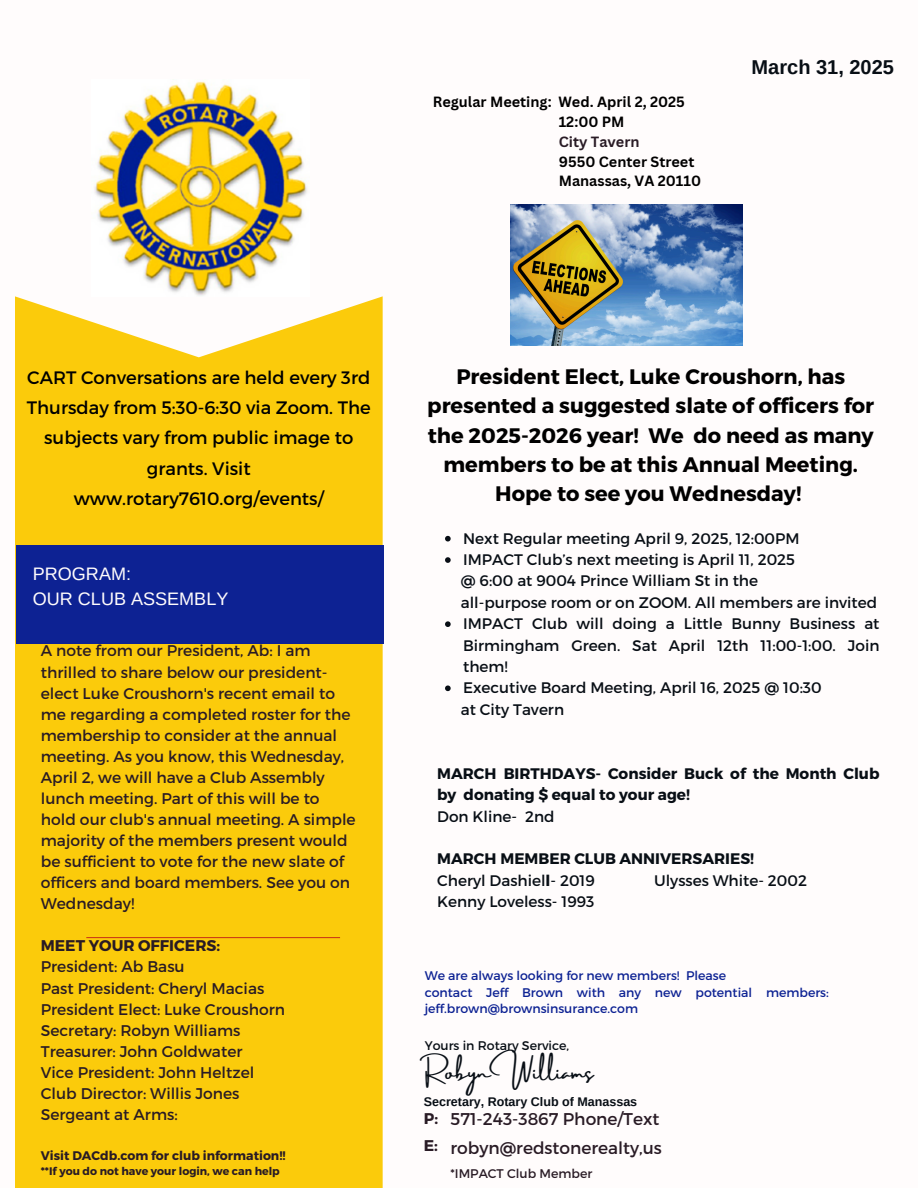
<style>
.page{position:relative;width:918px;height:1188px;background:#fff}
.page>*{position:absolute;margin:0;border:0;box-sizing:border-box;transform-origin:0 0}
.t1{font:700 21px/29.2px "Montserrat";color:#000;text-align:center}
.t2{font:21px "Amsterdam Three";color:#080e15}
.t3{font:700 19.95px "Arimo";color:#080e15}
.t4{font:18px/30.3px "Montserrat";color:#000;text-align:center}
.t5{font:18px/24.8px "Arimo";color:#fffcfc}
.t6{font:16.95px/29.2px "Montserrat";color:#291b25}
.t7{font:15.45px/21px "Montserrat";color:#291b25}
.t8{font:700 15.45px/26.4px "Montserrat";color:#291b25}
.t9{font:15.3px/21.3px "Montserrat";color:#080e15;text-align:justify}
.t10{font:700 15.3px/21.3px "Montserrat";color:#080e15}
.t11{font:700 14.4px/19.8px "Canva Sans";color:#000}
.t12{font:12.45px/16.6px "Montserrat";color:#0d2293}
.t13{font:700 12.45px "Montserrat";color:#291b25}
.t14{font:700 12.45px "Arimo";color:#080e15}
.t15{font:12.45px "Montserrat";color:#080e15}
.t16{font:12.45px "Montserrat";color:#291b25}
.t17{font:700 10.95px "Montserrat";color:#291b25}
.s1{color:#291b25}
.s2{font-weight:700}
</style>
<div class="page">
<div style="left:15px;top:296px;width:368px;height:892px;background:#fbcb0b"></div>
<div style="left:17px;top:545px;width:367px;height:98px;background:#0d2293"></div>
<hr style="left:86px;top:937px;width:254px;height:1px;background:#cd3f14">
<img style="left:94px;top:81px;width:214px;height:215px">
<img style="left:511px;top:205px;width:232px;height:140px">
<svg style="left:445px;top:536px;width:6px;height:5px"></svg>
<svg style="left:445px;top:557px;width:6px;height:6px"></svg>
<svg style="left:445px;top:621px;width:6px;height:6px"></svg>
<svg style="left:445px;top:685px;width:6px;height:6px"></svg>
<p class="t11" style="left:559px;top:91px;width:144px;text-indent:-126px">Regular Meeting: Wed. April 2, 2025<br>12:00 PM<br><span class="s1">City Tavern<br></span>9550 Center Street<br>Manassas, VA 20110</p>
<p class="t3" style="left:752px;top:56px;width:144px">March 31, 2025</p>
<p class="t4" style="left:27px;top:361px;width:345px">CART Conversations are held every 3rd<br>Thursday from 5:30-6:30 via Zoom. The subjects vary from public image to grants. Visit www.rotary7610.org/events/</p>
<h5 class="t1" style="left:427px;top:361px;width:448px">President Elect, Luke Croushorn, has presented a suggested slate of officers for the 2025-2026 year! We do need as many members to be at this Annual Meeting.<br>Hope to see you Wednesday!</h5>
<h3 class="t5" style="left:33px;top:561px;width:197px">PROGRAM:<br>OUR CLUB ASSEMBLY</h3>
<p class="t7" style="left:41px;top:640px;width:316px">A note from our President, Ab: I am thrilled to share below our president&shy;elect Luke Croushorn's recent email to me regarding a completed roster for the membership to consider at the annual meeting. As you know, this Wednesday, April 2, we will have a Club Assembly lunch meeting. Part of this will be to hold our club's annual meeting. A simple majority of the members present would be sufficient to vote for the new slate of officers and board members. See you on Wednesday!</p>
<p class="t8" style="left:41px;top:932px;width:181px">MEET YOUR OFFICERS:</p>
<p class="t7" style="left:41px;top:956px;width:145px">President: Ab Basu</p>
<p class="t7" style="left:41px;top:977px;width:225px">Past President: Cheryl Macias</p>
<p class="t7" style="left:41px;top:998px;width:246px">President Elect: Luke Croushorn</p>
<p class="t7" style="left:41px;top:1019px;width:201px">Secretary: Robyn Williams</p>
<p class="t7" style="left:41px;top:1040px;width:203px">Treasurer: John Goldwater</p>
<p class="t7" style="left:41px;top:1061px;width:215px">Vice President: John Heltzel</p>
<p class="t7" style="left:41px;top:1082px;width:200px">Club Director: Willis Jones</p>
<p class="t7" style="left:41px;top:1103px;width:138px">Sergeant at Arms:</p>
<p class="t13" style="left:41px;top:1148px;width:246px">Visit DACdb.com for club information!!</p>
<p class="t17" style="left:41px;top:1164px;width:240px">**If you do not have your login, we can help</p>
<p class="t9" style="left:463px;top:527px;width:338px">Next Regular meeting April 9, 2025, 12:00PM</p>
<h1 class="t9" style="left:463px;top:548px;width:333px">IMPACT Club’s next meeting is April 11, 2025</h1>
<p class="t9" style="left:461px;top:570px;width:299px">@ 6:00 at 9004 Prince William St in the</p>
<p class="t9" style="left:461px;top:591px;width:418px">all-purpose room or on ZOOM. All members are invited</p>
<p class="t9" style="left:463px;top:612px;width:418px">IMPACT Club will doing a Little Bunny Business at Birmingham Green. Sat April 12th 11:00-1:00. Join them!</p>
<p class="t9" style="left:463px;top:677px;width:360px">Executive Board Meeting, April 16, 2025 @ 10:30</p>
<p class="t9" style="left:461px;top:698px;width:105px">at City Tavern</p>
<p class="t10" style="left:437px;top:762px;width:444px">MARCH BIRTHDAYS- Consider Buck of the Month Club by donating $ equal to your age!</p>
<p class="t9" style="left:437px;top:805px;width:119px">Don Kline- 2nd</p>
<p class="t10" style="left:437px;top:848px;width:319px">MARCH MEMBER CLUB ANNIVERSARIES!</p>
<p class="t9" style="left:437px;top:869px;width:159px">Cheryl Dashiel<span class="s2">l</span>- 2019</p>
<p class="t9" style="left:654px;top:869px;width:154px">Ulysses White- 2002</p>
<p class="t9" style="left:437px;top:890px;width:159px">Kenny Loveless- 1993</p>
<h1 class="t12" style="left:425px;top:967px;width:303px">We are always looking for new members! Please</h1>
<h6 class="t12" style="left:425px;top:983px;width:406px">contact Jeff Brown with any new potential members: jeff.brown@brownsinsurance.com</h6>
<p class="t15" style="left:425px;top:1037px;width:146px">Yours in Rotary Service,</p>
<p class="t2" style="left:425px;top:1060px;width:170px">RobynWilliams</p>
<p class="t14" style="left:424px;top:1095px;width:215px">Secretary, Rotary Club of Manassas</p>
<p class="t6" style="left:451px;top:1103px;width:213px">571-243-3867 Phone/Text robyn@redstonerealty,us</p>
<p class="t16" style="left:451px;top:1165px;width:143px">*IMPACT Club Member</p>
<p class="t8" style="left:424px;top:1105px;width:16px">P:<br>E:</p>
</div>
